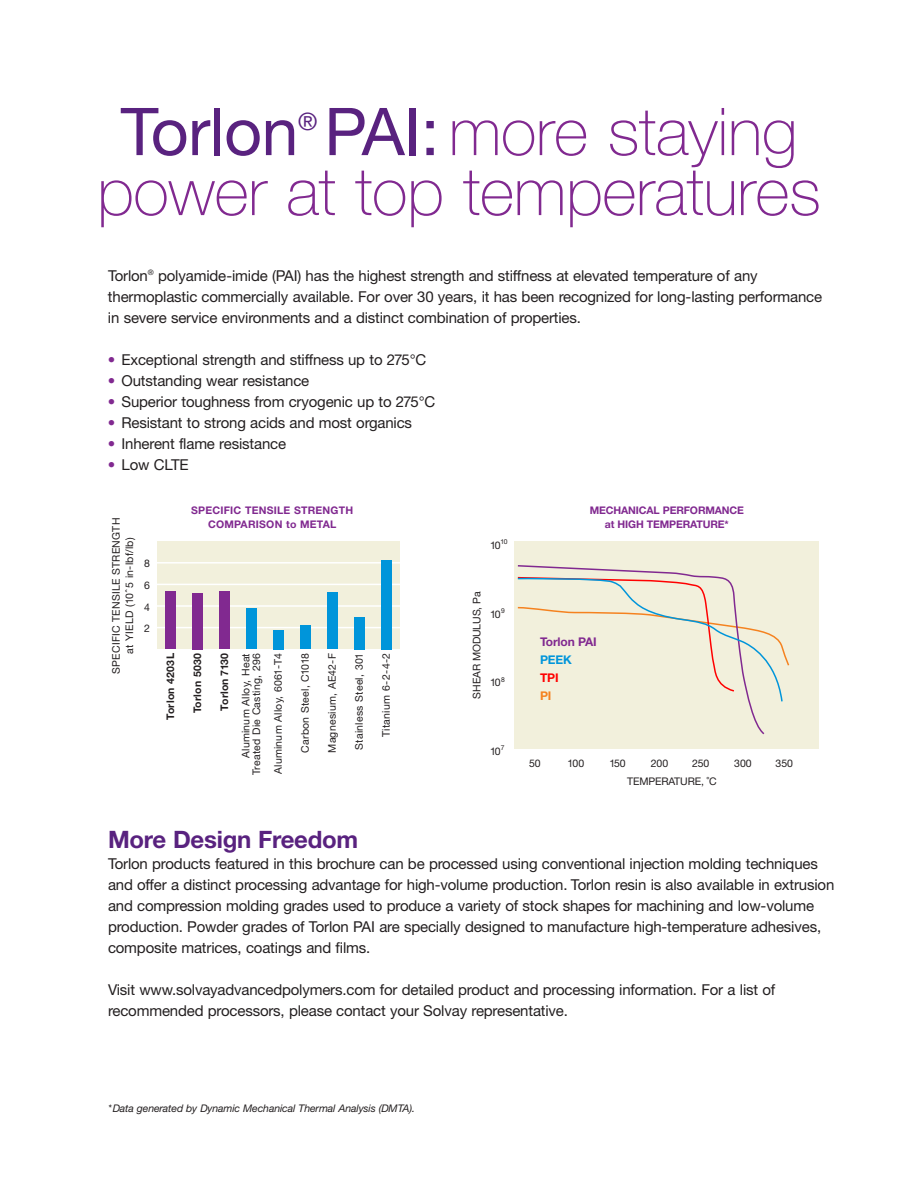
<style>
.page{position:relative;width:918px;height:1188px;background:#fff}
.page>*{position:absolute;margin:0;border:0;box-sizing:border-box;transform-origin:0 0}
.t1{font:100 66px "Helvetica Neue";letter-spacing:-.005em;color:#812990}
.t2{font:700 24px "Helvetica Neue";letter-spacing:-.01em;color:#59227f}
.t3{font:24px "Helvetica Neue";color:#59227f}
.t4{font:15px/21px "Helvetica Neue";letter-spacing:-.01em;color:#231f20}
.t5{font:700 12px/18px "Helvetica Neue";letter-spacing:-.01em;color:#812990}
.t6{font:10.5px/21.8px "Helvetica Neue";letter-spacing:.02em;color:#231f20;text-align:center}
.t7{font:italic 10.5px "Helvetica Neue";letter-spacing:-.01em;color:#231f20}
.t8{font:700 10.5px/13.5px "Helvetica Neue";letter-spacing:.02em;color:#812990;text-align:center}
.t9{font:700 10.5px/13.5px "Helvetica Neue";letter-spacing:-.01em;color:#812990;text-align:center}
.t10{font:10.5px "Helvetica Neue";letter-spacing:-.01em;color:#231f20}
.t11{font:700 10.5px "Helvetica Neue";letter-spacing:.02em;color:#231f20}
.t12{font:6.75px "Helvetica Neue";color:#231f20}
.s1{font-weight:400;color:#59227f}
.s2{color:#812990}
.s3{font-weight:700}
.s4{color:#0095da}
.s5{color:#f00}
.s6{color:#f5821f}
</style>
<div class="page">
<hr style="left:0;top:0;width:1px;height:1188px;background:#59227f">
<svg style="left:0;top:0;width:1px;height:433px"></svg>
<svg style="left:0;top:647px;width:1px;height:15px"></svg>
<div style="left:157px;top:541px;width:243px;height:108px;background:#f2f0dc"></div>
<hr style="left:150px;top:562px;width:258px;height:2px;background:#fff">
<hr style="left:150px;top:584px;width:257px;height:1px;background:#fff">
<hr style="left:150px;top:605px;width:258px;height:2px;background:#fff">
<hr style="left:150px;top:627px;width:256px;height:1px;background:#fff">
<div style="left:165px;top:592px;width:11px;height:57px;background:#812990"></div>
<div style="left:192px;top:593px;width:11px;height:56px;background:#812990"></div>
<div style="left:219px;top:592px;width:11px;height:57px;background:#812990"></div>
<div style="left:246px;top:608px;width:11px;height:41px;background:#0095da"></div>
<div style="left:273px;top:630px;width:11px;height:19px;background:#0095da"></div>
<div style="left:300px;top:625px;width:11px;height:24px;background:#0095da"></div>
<div style="left:327px;top:592px;width:11px;height:57px;background:#0095da"></div>
<div style="left:354px;top:617px;width:11px;height:32px;background:#0095da"></div>
<div style="left:381px;top:560px;width:11px;height:89px;background:#0095da"></div>
<div style="left:514px;top:541px;width:304px;height:208px;background:#f2f0dc"></div>
<svg style="left:517px;top:565px;width:273px;height:170px"></svg>
<p class="t1" style="left:121px;top:108px;width:678px"><span class="s1">Torlon PAI:</span>more staying</p>
<p class="t3" style="left:298px;top:113px;width:21px">®</p>
<p class="t1" style="left:97px;top:168px;width:725px">power at top temperatures</p>
<p class="t4" style="left:108px;top:266px;width:716px">Torlon<sup>®</sup> polyamide-imide (PAI) has the highest strength and stiffness at elevated temperature of any thermoplastic commercially available. For over 30 years, it has been recognized for long-lasting performance in severe service environments and a distinct combination of properties.</p>
<p class="t4" style="left:108px;top:350px;width:320px"><span class="s2">•</span> Exceptional strength and stiffness up to 275°C</p>
<p class="t4" style="left:108px;top:371px;width:203px"><span class="s2">•</span> Outstanding wear resistance</p>
<p class="t4" style="left:108px;top:392px;width:329px"><span class="s2">•</span> Superior toughness from cryogenic up to 275°C</p>
<p class="t4" style="left:108px;top:413px;width:306px"><span class="s2">•</span> Resistant to strong acids and most organics</p>
<p class="t4" style="left:108px;top:434px;width:180px"><span class="s2">•</span> Inherent flame resistance</p>
<p class="t4" style="left:108px;top:455px;width:82px"><span class="s2">•</span> Low CLTE</p>
<p class="t6" style="left:110px;top:674px;width:158px;line-height:13.5px;rotate:-90deg">SPECIFIC TENSILE STRENGTH at YIELD (10ˆ 5 in-lbf/lb)</p>
<p class="t6" style="left:144px;top:554px;width:7px;text-align:justify">8<br>6<br>4<br>2</p>
<p class="t8" style="left:191px;top:504px;width:164px">SPECIFIC TENSILE STRENGTH<br>COMPARISON to METAL</p>
<p class="t9" style="left:590px;top:505px;width:156px">MECHANICAL PERFORMANCE at HIGH TEMPERATURE*</p>
<p class="t11" style="left:167px;top:720px;width:68px;rotate:-90deg">Torlon 4203L</p>
<p class="t11" style="left:194px;top:713px;width:61px;rotate:-90deg">Torlon 5030</p>
<p class="t6" style="left:215px;top:758px;width:106px;text-align:right;rotate:-90deg"><span class="s3">Torlon 7130<br></span>Aluminum Alloy, Heat</p>
<p class="t6" style="left:247px;top:775px;width:123px;text-align:left;rotate:-90deg">Treated Die Casting, 296<br>Aluminum Alloy, 6061-T4</p>
<p class="t6" style="left:295px;top:753px;width:101px;rotate:-90deg">Carbon Steel, C1018</p>
<p class="t6" style="left:322px;top:753px;width:101px;rotate:-90deg">Magnesium, AE42-F</p>
<p class="t6" style="left:349px;top:750px;width:98px;rotate:-90deg">Stainless Steel, 301</p>
<p class="t6" style="left:376px;top:737px;width:85px;rotate:-90deg">Titanium 6-2-4-2</p>
<p class="t6" style="left:490px;top:535px;width:12px">10</p>
<p class="t12" style="left:501px;top:539px;width:9px">10</p>
<p class="t10" style="left:473px;top:699px;width:109px;rotate:-90deg">SHEAR MODULUS, Pa</p>
<p class="t6" style="left:490px;top:604px;width:12px">10</p>
<p class="t12" style="left:501px;top:608px;width:5px">9</p>
<p class="t6" style="left:490px;top:673px;width:12px">10</p>
<p class="t12" style="left:501px;top:677px;width:5px">8</p>
<p class="t6" style="left:490px;top:742px;width:12px">10</p>
<p class="t12" style="left:501px;top:746px;width:5px">7</p>
<p class="t5" style="left:540px;top:634px;width:58px">Torlon PAI<br><span class="s4">PEEK<br></span><span class="s5">TPI<br></span><span class="s6">PI</span></p>
<p class="t6" style="left:529px;top:754px;width:13px">50</p>
<p class="t6" style="left:568px;top:754px;width:18px">100</p>
<p class="t6" style="left:609px;top:754px;width:18px">150</p>
<p class="t6" style="left:651px;top:754px;width:19px">200</p>
<p class="t6" style="left:692px;top:754px;width:19px">250</p>
<p class="t6" style="left:734px;top:754px;width:19px">300</p>
<p class="t6" style="left:776px;top:754px;width:19px">350</p>
<p class="t10" style="left:627px;top:778px;width:91px">TEMPERATURE, ˚C</p>
<p class="t2" style="left:108px;top:831px;width:252px">More Design Freedom</p>
<p class="t4" style="left:108px;top:854px;width:728px">Torlon products featured in this brochure can be processed using conventional injection molding techniques and offer a distinct processing advantage for high-volume production. Torlon resin is also available in extrusion and compression molding grades used to produce a variety of stock shapes for machining and low-volume production. Powder grades of Torlon PAI are specially designed to manufacture high-temperature adhesives, composite matrices, coatings and films.</p>
<p class="t4" style="left:108px;top:980px;width:669px">Visit www.solvayadvancedpolymers.com for detailed product and processing information. For a list of recommended processors, please contact your Solvay representative.</p>
<p class="t7" style="left:108px;top:1104px;width:309px">*Data generated by Dynamic Mechanical Thermal Analysis (DMTA).</p>
</div>
